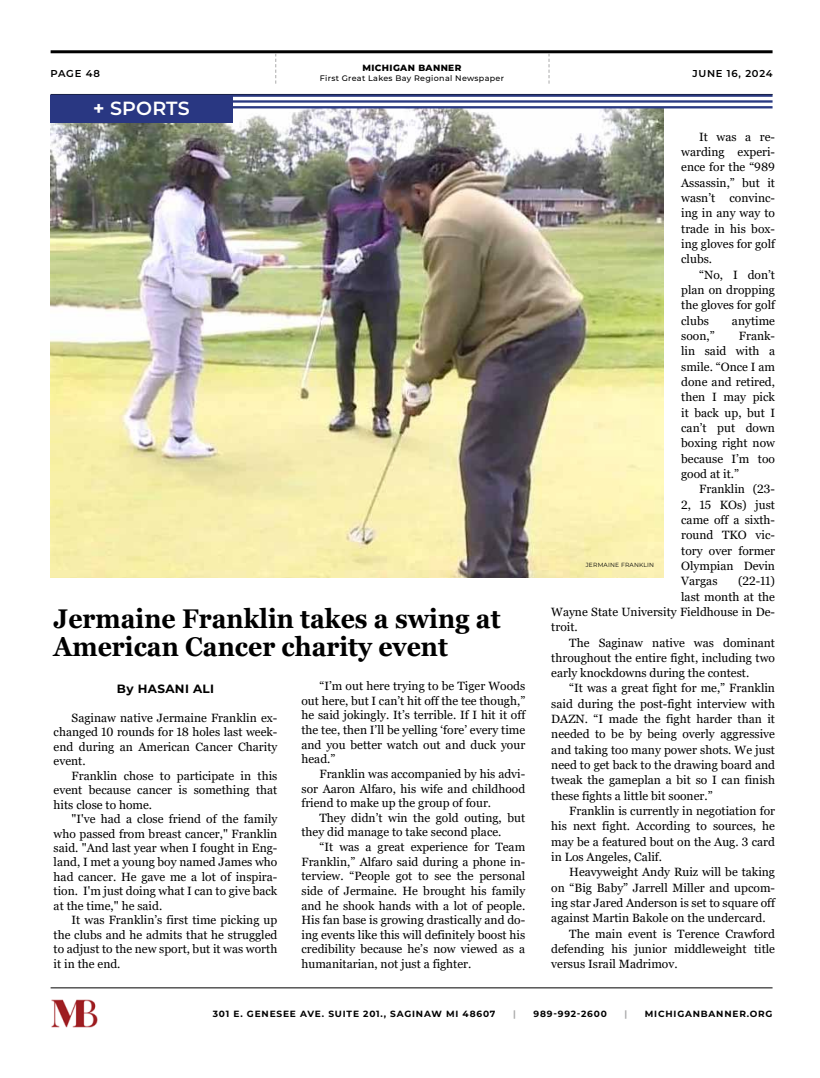
<style>
.page{position:relative;width:820px;height:1078px;background:#fff}
.page>*{position:absolute;margin:0;border:0;box-sizing:border-box;transform-origin:0 0}
.t1{font:700 27px/28px "Georgia";color:#000;scale:.92 1}
.t2{font:600 19px "Montserrat";letter-spacing:.01em;color:#fff}
.t3{font:12px/15.3px "Georgia";color:#000101;text-align:justify}
.t4{font:700 12px "Montserrat";letter-spacing:.03em;color:#000}
.t5{font:600 10px "Montserrat";letter-spacing:.075em;color:#000101}
.t6{font:700 9px "Montserrat";letter-spacing:.09em;color:#000}
.t7{font:800 9px "Montserrat";letter-spacing:.04em;color:#000101}
.t8{font:700 9px "Montserrat";color:#aaaaab}
.t9{font:500 8px "Montserrat";letter-spacing:.04em;color:#000101}
.t10{font:6px "Montserrat";letter-spacing:.03em;color:#000101}
.s1{font-weight:700}
</style>
<div class="page">
<hr style="left:51px;top:50px;width:721px;height:3px;background:#000">
<svg style="left:548px;top:53px;width:1px;height:31px"></svg>
<svg style="left:275px;top:53px;width:1px;height:31px"></svg>
<hr style="left:51px;top:987px;width:721px;height:1px;background:#000">
<img style="left:51px;top:999px;width:47px;height:29px">
<img style="left:51px;top:108px;width:612px;height:469px">
<hr style="left:51px;top:94px;width:721px;height:3px;background:#293982">
<hr style="left:51px;top:100px;width:721px;height:3px;background:#293982">
<hr style="left:51px;top:106px;width:721px;height:2px;background:#293982">
<div style="left:51px;top:96px;width:182px;height:27px;background:#293782"></div>
<p class="t5" style="left:51px;top:66px;width:51px">PAGE 48</p>
<h2 class="t2" style="left:93px;top:95px;width:98px"><span class="s1">+</span> SPORTS</h2>
<p class="t7" style="left:362px;top:62px;width:100px">MICHIGAN BANNER</p>
<p class="t9" style="left:320px;top:73px;width:186px">First Great Lakes Bay Regional Newspaper</p>
<h1 class="t1" style="left:54px;top:605px;width:487px">Jermaine Franklin takes a swing at<br>American Cancer charity event</h1>
<p class="t4" style="left:117px;top:679px;width:99px">By HASANI ALI</p>
<p class="t3" style="left:54px;top:710px;width:225px;line-height:14.5px;text-indent:18px">Saginaw native Jermaine Franklin ex&shy;changed 10 rounds for 18 holes last week&shy;end during an American Cancer Charity event.</p>
<p class="t3" style="left:54px;top:768px;width:225px;line-height:14.5px;text-indent:18px">Franklin chose to participate in this event because cancer is something that hits close to home.</p>
<p class="t3" style="left:54px;top:811px;width:225px;line-height:14.5px;text-indent:18px">"I've had a close friend of the family who passed from breast cancer," Franklin said. "And last year when I fought in Eng&shy;land, I met a young boy named James who had cancer. He gave me a lot of inspira&shy;tion. I'm just doing what I can to give back at the time," he said.</p>
<p class="t3" style="left:54px;top:913px;width:225px;line-height:14.5px;text-indent:18px">It was Franklin’s first time picking up the clubs and he admits that he struggled to adjust to the new sport, but it was worth it in the end.</p>
<p class="t3" style="left:301px;top:678px;width:225px;line-height:14.6px;text-indent:18px">“I’m out here trying to be Tiger Woods out here, but I can’t hit off the tee though,” he said jokingly. It’s terrible. If I hit it off the tee, then I’ll be yelling ‘fore’ every time and you better watch out and duck your head.”</p>
<p class="t3" style="left:301px;top:766px;width:225px;line-height:14.6px;text-indent:18px">Franklin was accompanied by his advi&shy;sor Aaron Alfaro, his wife and childhood friend to make up the group of four.</p>
<p class="t3" style="left:301px;top:810px;width:225px;line-height:14.6px;text-indent:18px">They didn’t win the gold outing, but they did manage to take second place.</p>
<p class="t3" style="left:301px;top:839px;width:225px;line-height:14.6px;text-indent:18px">“It was a great experience for Team Franklin,” Alfaro said during a phone in&shy;terview. “People got to see the personal side of Jermaine. He brought his family and he shook hands with a lot of people.<br>His fan base is growing drastically and do&shy;ing events like this will definitely boost his credibility because he’s now viewed as a humanitarian, not just a fighter.</p>
<p class="t5" style="left:692px;top:66px;width:82px">JUNE 16, 2024</p>
<p class="t3" style="left:681px;top:129px;width:95px;text-indent:18px">It was a re&shy;warding experi&shy;ence for the “989<br>Assassin,” but it wasn’t convinc&shy;ing in any way to trade in his box&shy;ing gloves for golf clubs.</p>
<p class="t3" style="left:681px;top:267px;width:95px;text-indent:18px">“No, I don’t plan on dropping the gloves for golf clubs</p>
<p class="t3" style="left:731px;top:313px;width:45px">anytime</p>
<p class="t3" style="left:681px;top:328px;width:95px;text-indent:58px">Frank&shy;lin said with a smile. “Once I am done and retired, then I may pick it back up, but I can’t put down boxing right now because I’m too good at it.”</p>
<p class="t3" style="left:681px;top:481px;width:95px;text-indent:18px">Franklin (23- 2, 15 KOs) just came off a sixth&shy;round TKO vic&shy;tory over former Olympian Devin Vargas</p>
<p class="t3" style="left:681px;top:328px;width:35px">soon,”</p>
<p class="t10" style="left:585px;top:561px;width:70px">JERMAINE FRANKLIN</p>
<p class="t3" style="left:737px;top:573px;width:38px">(22-11)</p>
<p class="t3" style="left:681px;top:589px;width:95px">last month at the</p>
<p class="t3" style="left:551px;top:604px;width:225px">Wayne State University Fieldhouse in De-</p>
<p class="t3" style="left:551px;top:619px;width:28px">troit.</p>
<p class="t3" style="left:569px;top:634px;width:207px">The Saginaw native was dominant</p>
<p class="t3" style="left:551px;top:650px;width:225px">throughout the entire fight, including two</p>
<p class="t3" style="left:551px;top:665px;width:199px">early knockdowns during the contest.</p>
<p class="t3" style="left:569px;top:680px;width:207px">“It was a great fight for me,” Franklin</p>
<p class="t3" style="left:551px;top:696px;width:225px">said during the post-fight interview with</p>
<p class="t3" style="left:551px;top:711px;width:225px">DAZN. “I made the fight harder than it</p>
<p class="t3" style="left:551px;top:726px;width:225px">needed to be by being overly aggressive</p>
<p class="t3" style="left:551px;top:742px;width:225px">and taking too many power shots. We just</p>
<p class="t3" style="left:551px;top:757px;width:225px">need to get back to the drawing board and</p>
<p class="t3" style="left:551px;top:772px;width:225px">tweak the gameplan a bit so I can finish</p>
<p class="t3" style="left:551px;top:788px;width:163px">these fights a little bit sooner.”</p>
<p class="t3" style="left:569px;top:803px;width:207px">Franklin is currently in negotiation for</p>
<p class="t3" style="left:551px;top:818px;width:225px">his next fight. According to sources, he</p>
<p class="t3" style="left:551px;top:834px;width:225px">may be a featured bout on the Aug. 3 card</p>
<p class="t3" style="left:551px;top:849px;width:112px">in Los Angeles, Calif.</p>
<p class="t3" style="left:569px;top:864px;width:207px">Heavyweight Andy Ruiz will be taking</p>
<p class="t3" style="left:551px;top:879px;width:225px">on “Big Baby” Jarrell Miller and upcom-</p>
<p class="t3" style="left:551px;top:895px;width:225px">ing star Jared Anderson is set to square off</p>
<p class="t3" style="left:551px;top:910px;width:216px">against Martin Bakole on the undercard.</p>
<p class="t3" style="left:569px;top:925px;width:207px">The main event is Terence Crawford</p>
<p class="t3" style="left:551px;top:941px;width:225px">defending his junior middleweight title</p>
<p class="t3" style="left:551px;top:956px;width:128px">versus Israil Madrimov.</p>
<p class="t6" style="left:213px;top:1006px;width:284px">301 E. GENESEE AVE. SUITE 201., SAGINAW MI 48607</p>
<p class="t8" style="left:513px;top:1006px;width:4px">|</p>
<p class="t6" style="left:533px;top:1006px;width:75px">989-992-2600</p>
<p class="t8" style="left:624px;top:1006px;width:4px">|</p>
<p class="t6" style="left:644px;top:1006px;width:129px">MICHIGANBANNER.ORG</p>
</div>
